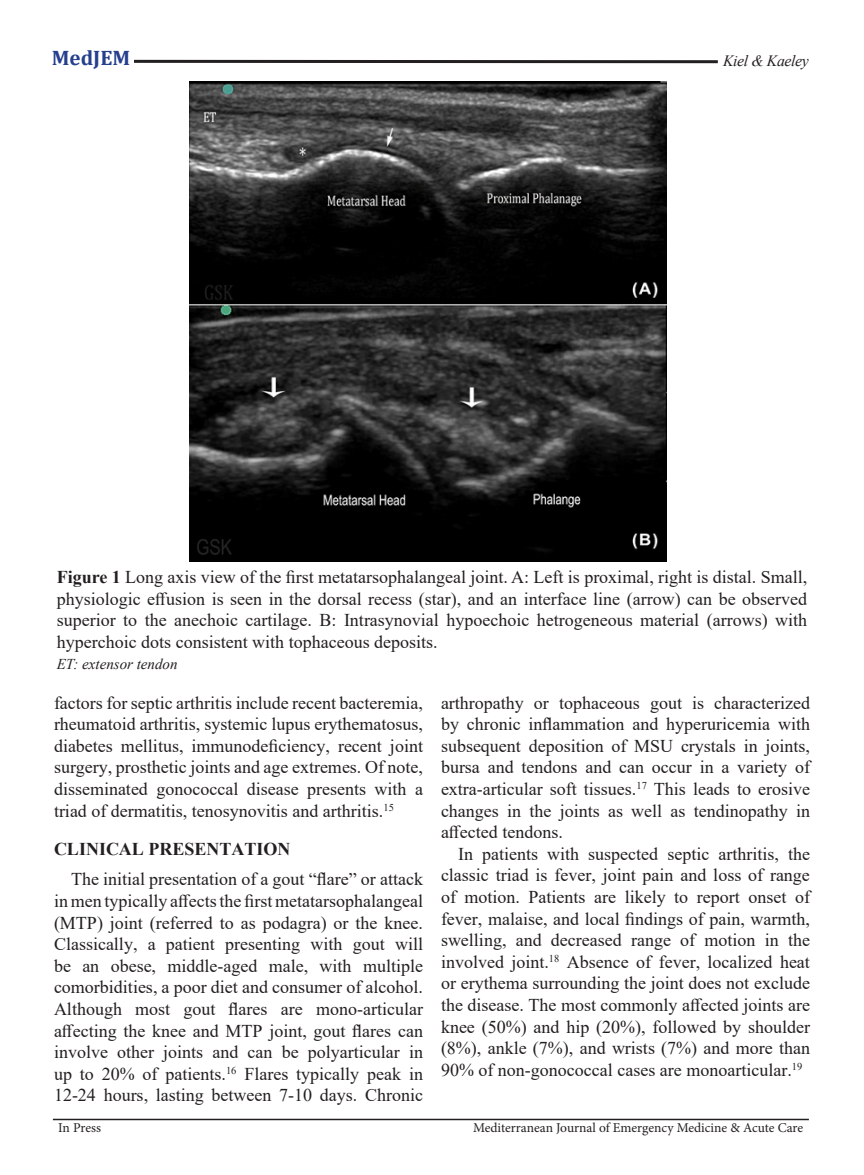
<style>
.page{position:relative;width:864px;height:1175px;background:#fff}
.page>*{position:absolute;margin:0;border:0;box-sizing:border-box;transform-origin:0 0}
.t1{font:700 21px "Cambria";color:#253f8e}
.body_final_style{font:18px/21.6px "Times New Roman";color:#231f20;text-align:justify}
.figure_caption{font:18px/21.6px "Times New Roman";color:#231f20;text-align:justify}
.level_1{font:700 18px "Times New Roman";color:#231f20}
.Body_Text{font:italic 15.75px "Times New Roman";letter-spacing:-.025em;color:#231f20}
.body_final_style-2{font:italic 15px "Times New Roman";color:#231f20}
.t2{font:13.5px "Minion Pro";letter-spacing:-.005em;color:#231f20}
.s1{font-weight:700}
</style>
<div class="page">
<hr style="left:53px;top:1119px;width:756px;height:1px;background:#231f20">
<hr style="left:134px;top:60px;width:584px;height:3px;background:#231f20">
<img style="left:190px;top:81px;width:477px;height:481px">
<p class="t1" style="left:52px;top:43px;width:80px">MedJEM</p>
<p class="Body_Text" style="left:723px;top:50px;width:87px">Kiel &amp; Kaeley</p>
<p class="figure_caption" style="left:57px;top:565px;width:752px"><span class="s1">Figure 1</span> Long axis view of the first metatarsophalangeal joint. A: Left is proximal, right is distal. Small, physiologic effusion is seen in the dorsal recess (star), and an interface line (arrow) can be observed superior to the anechoic cartilage. B: Intrasynovial hypoechoic hetrogeneous material (arrows) with hyperchoic dots consistent with tophaceous deposits.</p>
<p class="body_final_style-2" style="left:57px;top:654px;width:122px">ET: extensor tendon</p>
<p class="body_final_style" style="left:54px;top:691px;width:371px">factors for septic arthritis include recent bacteremia, rheumatoid arthritis, systemic lupus erythematosus, diabetes mellitus, immunodeficiency, recent joint surgery, prosthetic joints and age extremes. Of note, disseminated gonococcal disease presents with a triad of dermatitis, tenosynovitis and arthritis.<sup>15</sup></p>
<p class="level_1" style="left:54px;top:836px;width:238px">CLINICAL PRESENTATION</p>
<p class="body_final_style" style="left:54px;top:868px;width:371px;text-indent:17px">The initial presentation of a gout “flare” or attack in men typically affects the first metatarsophalangeal (MTP) joint (referred to as podagra) or the knee.<br>Classically, a patient presenting with gout will be an obese, middle-aged male, with multiple comorbidities, a poor diet and consumer of alcohol.<br>Although most gout flares are mono-articular affecting the knee and MTP joint, gout flares can involve other joints and can be polyarticular in up to 20% of patients.<sup>16</sup> Flares typically peak in 12-24 hours, lasting between 7-10 days. Chronic</p>
<p class="body_final_style" style="left:441px;top:691px;width:371px">arthropathy or tophaceous gout is characterized by chronic inflammation and hyperuricemia with subsequent deposition of MSU crystals in joints, bursa and tendons and can occur in a variety of extra-articular soft tissues.<sup>17</sup> This leads to erosive changes in the joints as well as tendinopathy in affected tendons.</p>
<p class="body_final_style" style="left:441px;top:842px;width:371px;text-indent:17px">In patients with suspected septic arthritis, the classic triad is fever, joint pain and loss of range of motion. Patients are likely to report onset of fever, malaise, and local findings of pain, warmth, swelling, and decreased range of motion in the involved joint.<sup>18</sup> Absence of fever, localized heat or erythema surrounding the joint does not exclude the disease. The most commonly affected joints are knee (50%) and hip (20%), followed by shoulder (8%), ankle (7%), and wrists (7%) and more than 90% of non-gonococcal cases are monoarticular.<sup>19</sup></p>
<p class="t2" style="left:58px;top:1119px;width:44px">In Press</p>
<p class="t2" style="left:473px;top:1119px;width:332px">Mediterranean Journal of Emergency Medicine &amp; Acute Care</p>
</div>
